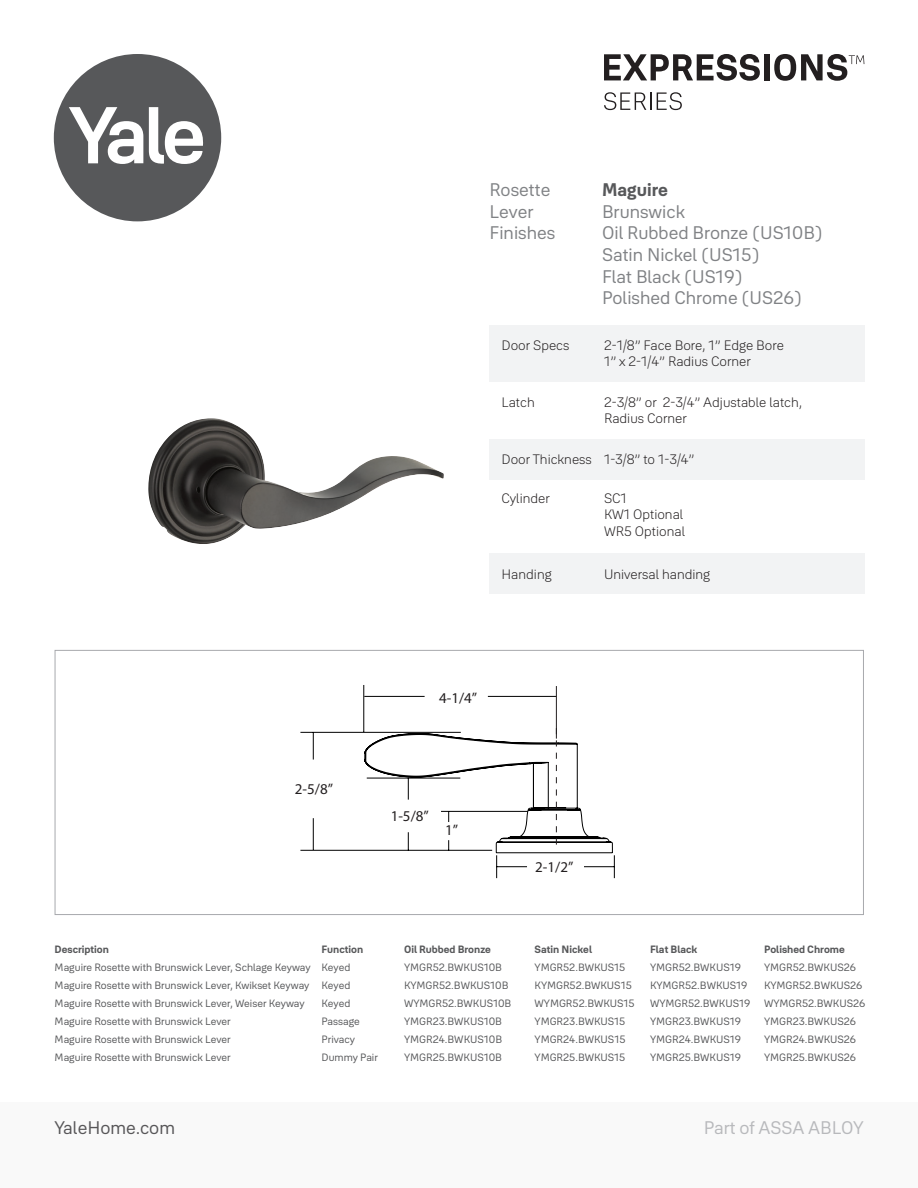
<style>
.page{position:relative;width:918px;height:1188px;background:#fff}
.page>*{position:absolute;margin:0;border:0;box-sizing:border-box;transform-origin:0 0}
.t1{font:18px "Yale Solis";color:#808285}
.t2{font:18px "Yale Solis";color:#b8b9bc}
.t3{font:18px "Yale Solis";color:#575658}
.t4{font:700 18px "Yale Solis";color:#57585a}
.t5{font:15px "Myriad Pro";color:#231f20}
.t6{font:300 13.5px/16.2px "Yale Solis";color:#231f20}
.t7{font:10.5px "Yale Solis";color:#57585a}
.t8{font:700 10.5px "Yale Solis";color:#57585a}
</style>
<div class="page">
<div style="left:490px;top:325px;width:375px;height:57px;background:#f2f3f4"></div>
<div style="left:490px;top:439px;width:375px;height:40px;background:#f2f3f4"></div>
<div style="left:490px;top:554px;width:375px;height:40px;background:#f2f3f4"></div>
<svg style="left:54px;top:54px;width:167px;height:167px"></svg>
<div style="left:0;top:1102px;width:918px;height:86px;background:#f9f9f9"></div>
<svg style="left:604px;top:54px;width:156px;height:27px"></svg>
<div style="left:764px;top:54px;width:5px;height:26px;background:#231f20"></div>
<svg style="left:774px;top:54px;width:90px;height:27px"></svg>
<svg style="left:604px;top:92px;width:47px;height:18px"></svg>
<svg style="left:657px;top:92px;width:25px;height:18px"></svg>
<hr style="left:300px;top:732px;width:161px;height:1px;background:#000">
<hr style="left:300px;top:850px;width:192px;height:1px;background:#000">
<svg style="left:313px;top:733px;width:1px;height:27px"></svg>
<hr style="left:313px;top:818px;width:1px;height:32px;background:#000">
<hr style="left:364px;top:696px;width:61px;height:1px;background:#000">
<hr style="left:488px;top:696px;width:68px;height:1px;background:#000">
<hr style="left:363px;top:685px;width:1px;height:47px;background:#000">
<img style="left:148px;top:418px;width:296px;height:126px">
<hr style="left:556px;top:686px;width:1px;height:53px;background:#231f20">
<svg style="left:364px;top:728px;width:251px;height:150px"></svg>
<p class="t1" style="left:490px;top:179px;width:62px">Rosette</p>
<p class="t4" style="left:602px;top:179px;width:67px">Maguire</p>
<p class="t1" style="left:490px;top:201px;width:45px">Lever</p>
<p class="t1" style="left:602px;top:201px;width:84px">Brunswick</p>
<p class="t1" style="left:490px;top:222px;width:67px">Finishes</p>
<p class="t1" style="left:602px;top:222px;width:222px">Oil Rubbed Bronze (US10B)</p>
<p class="t1" style="left:602px;top:244px;width:159px">Satin Nickel (US15)</p>
<p class="t1" style="left:602px;top:266px;width:142px">Flat Black (US19)</p>
<p class="t1" style="left:602px;top:287px;width:201px">Polished Chrome (US26)</p>
<p class="t5" style="left:295px;top:779px;width:40px">2-5/8”</p>
<p class="t6" style="left:502px;top:337px;width:69px">Door Specs</p>
<p class="t6" style="left:502px;top:394px;width:35px">Latch</p>
<p class="t6" style="left:502px;top:451px;width:92px">Door Thickness</p>
<p class="t6" style="left:502px;top:490px;width:50px">Cylinder</p>
<p class="t6" style="left:502px;top:566px;width:52px">Handing</p>
<p class="t6" style="left:604px;top:337px;width:181px">2-1/8” Face Bore, 1” Edge Bore<br>1” x 2-1/4” Radius Corner</p>
<p class="t6" style="left:604px;top:394px;width:200px">2-3/8” or 2-3/4” Adjustable latch,<br>Radius Corner</p>
<p class="t6" style="left:604px;top:451px;width:92px">1-3/8” to 1-3/4”</p>
<p class="t6" style="left:604px;top:490px;width:83px">SC1<br>KW1 Optional<br>WR5 Optional</p>
<p class="t6" style="left:604px;top:566px;width:108px">Universal handing</p>
<p class="t5" style="left:439px;top:688px;width:40px">4-1/4”</p>
<p class="t5" style="left:391px;top:807px;width:40px">1-5/8”</p>
<p class="t5" style="left:445px;top:821px;width:15px">1”</p>
<p class="t5" style="left:535px;top:858px;width:40px">2-1/2”</p>
<p class="t8" style="left:55px;top:943px;width:56px">Description</p>
<p class="t8" style="left:322px;top:943px;width:43px">Function</p>
<p class="t8" style="left:404px;top:943px;width:88px">Oil Rubbed Bronze</p>
<p class="t8" style="left:535px;top:943px;width:59px">Satin Nickel</p>
<p class="t8" style="left:650px;top:943px;width:49px">Flat Black</p>
<p class="t8" style="left:764px;top:943px;width:82px">Polished Chrome</p>
<p class="t7" style="left:55px;top:961px;width:297px">Maguire Rosette with Brunswick Lever, Schlage Keyway Keyed</p>
<p class="t7" style="left:404px;top:961px;width:99px">YMGR52.BWKUS10B</p>
<p class="t7" style="left:535px;top:961px;width:92px">YMGR52.BWKUS15</p>
<p class="t7" style="left:650px;top:961px;width:92px">YMGR52.BWKUS19</p>
<p class="t7" style="left:764px;top:961px;width:93px">YMGR52.BWKUS26</p>
<p class="t7" style="left:55px;top:979px;width:297px">Maguire Rosette with Brunswick Lever, Kwikset Keyway Keyed</p>
<p class="t7" style="left:404px;top:979px;width:106px">KYMGR52.BWKUS10B</p>
<p class="t7" style="left:535px;top:979px;width:99px">KYMGR52.BWKUS15</p>
<p class="t7" style="left:650px;top:979px;width:99px">KYMGR52.BWKUS19</p>
<p class="t7" style="left:764px;top:979px;width:100px">KYMGR52.BWKUS26</p>
<p class="t7" style="left:55px;top:997px;width:252px">Maguire Rosette with Brunswick Lever, Weiser Keyway</p>
<p class="t7" style="left:322px;top:997px;width:30px">Keyed</p>
<p class="t7" style="left:404px;top:997px;width:109px">WYMGR52.BWKUS10B</p>
<p class="t7" style="left:535px;top:997px;width:102px">WYMGR52.BWKUS15</p>
<p class="t7" style="left:650px;top:997px;width:102px">WYMGR52.BWKUS19</p>
<p class="t7" style="left:764px;top:997px;width:103px">WYMGR52.BWKUS26</p>
<p class="t7" style="left:55px;top:1015px;width:178px">Maguire Rosette with Brunswick Lever</p>
<p class="t7" style="left:322px;top:1015px;width:40px">Passage</p>
<p class="t7" style="left:404px;top:1015px;width:99px">YMGR23.BWKUS10B</p>
<p class="t7" style="left:535px;top:1015px;width:92px">YMGR23.BWKUS15</p>
<p class="t7" style="left:650px;top:1015px;width:92px">YMGR23.BWKUS19</p>
<p class="t7" style="left:764px;top:1015px;width:93px">YMGR23.BWKUS26</p>
<p class="t7" style="left:55px;top:1033px;width:178px">Maguire Rosette with Brunswick Lever</p>
<p class="t7" style="left:322px;top:1033px;width:35px">Privacy</p>
<p class="t7" style="left:404px;top:1033px;width:99px">YMGR24.BWKUS10B</p>
<p class="t7" style="left:535px;top:1033px;width:92px">YMGR24.BWKUS15</p>
<p class="t7" style="left:650px;top:1033px;width:92px">YMGR24.BWKUS19</p>
<p class="t7" style="left:764px;top:1033px;width:94px">YMGR24.BWKUS26</p>
<p class="t7" style="left:55px;top:1051px;width:178px">Maguire Rosette with Brunswick Lever</p>
<p class="t7" style="left:322px;top:1051px;width:58px">Dummy Pair</p>
<p class="t7" style="left:404px;top:1051px;width:99px">YMGR25.BWKUS10B</p>
<p class="t7" style="left:535px;top:1051px;width:92px">YMGR25.BWKUS15</p>
<p class="t7" style="left:650px;top:1051px;width:92px">YMGR25.BWKUS19</p>
<p class="t7" style="left:764px;top:1051px;width:93px">YMGR25.BWKUS26</p>
<h1 class="t3" style="left:54px;top:1117px;width:122px">YaleHome.com</h1>
<h1 class="t2" style="left:704px;top:1117px;width:161px">Part of ASSA ABLOY</h1>
</div>
